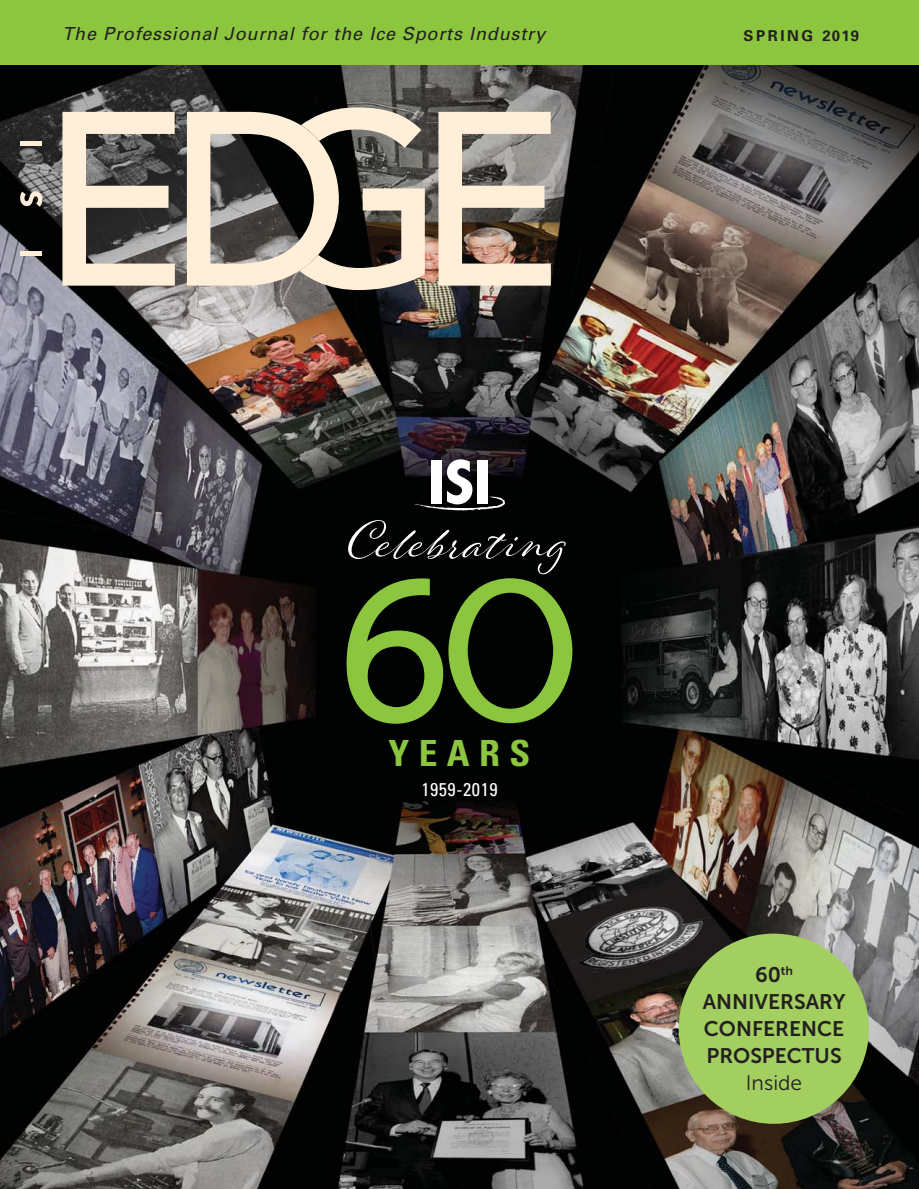
<style>
.page{position:relative;width:919px;height:1189px;background:#fff}
.page>*{position:absolute;margin:0;border:0;box-sizing:border-box;transform-origin:0 0}
.t1{font:50.1px "Renata";color:#fff}
.t2{font:700 condensed 36px "Univers";letter-spacing:.25em;color:#8cc63f;scale:1.04 1}
.t3{font:21px/27px "Museo Sans 700";color:#231f20;text-align:center}
.t4{font:21px "Museo Sans 300";color:#231f20}
.t5{font:condensed 18.45px "Univers";letter-spacing:.03em;color:#fff}
.t6{font:italic 18px "Univers";letter-spacing:.045em;color:#231f20}
.t7{font:700 15px "Univers";letter-spacing:.17em;color:#231f20}
</style>
<div class="page">
<img style="left:0;top:65px;width:918px;height:1123px">
<div style="left:0;top:0;width:918px;height:65px;background:#8cc63f"></div>
<svg style="left:62px;top:112px;width:113px;height:173px;background:#a79e93"></svg>
<svg style="left:438px;top:112px;width:112px;height:173px;background:#b9ab9c"></svg>
<svg style="left:187px;top:107px;width:237px;height:183px;background:#91897e"></svg>
<div style="left:21px;top:251px;width:21px;height:5px;background:#ffeed8"></div>
<svg style="left:20px;top:191px;width:22px;height:16px"></svg>
<hr style="left:21px;top:142px;width:21px;height:4px;background:#ffeed8">
<div style="left:678px;top:933px;width:190px;height:190px;background:#a3cf60;border-radius:50%"></div>
<svg style="left:346px;top:578px;width:226px;height:145px;background:#354d19"></svg>
<svg style="left:414px;top:459px;width:90px;height:51px"></svg>
<div style="left:431px;top:460px;width:10px;height:43px;background:#fff"></div>
<div style="left:477px;top:460px;width:10px;height:43px;background:#fff"></div>
<p class="t6" style="left:62px;top:27px;width:484px">The Professional Journal for the Ice Sports Industry</p>
<p class="t7" style="left:743px;top:30px;width:117px">SPRING 2019</p>
<h1 class="t1" style="left:348px;top:509px;width:224px">Celebrating</h1>
<h2 class="t2" style="left:388px;top:739px;width:138px">YEARS</h2>
<p class="t5" style="left:421px;top:782px;width:78px">1959-2019</p>
<p class="t3" style="left:702px;top:960px;width:144px">60<sup>th<br></sup>ANNIVERSARY<br>CONFERENCE<br>PROSPECTUS</p>
<p class="t4" style="left:745px;top:1070px;width:58px">Inside</p>
</div>
